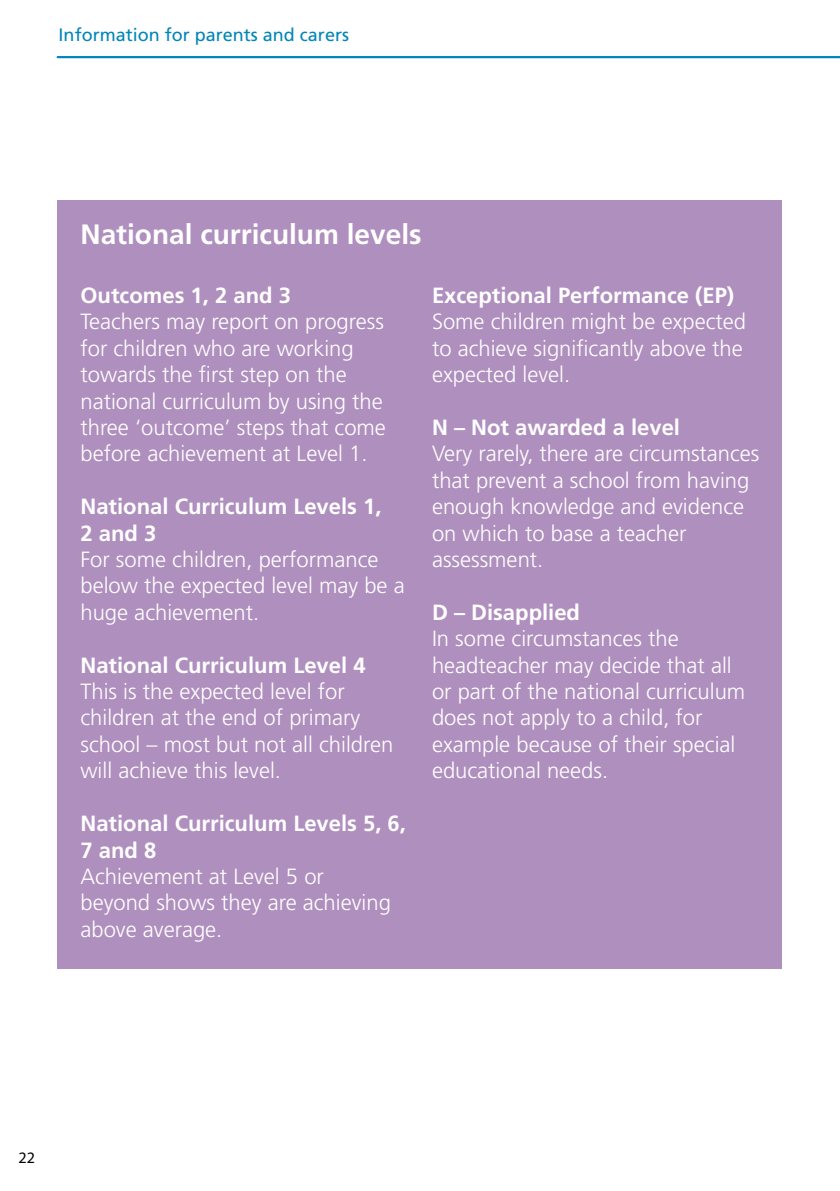
<style>
.page{position:relative;width:840px;height:1191px;background:#fff}
.page>*{position:absolute;margin:0;border:0;box-sizing:border-box;transform-origin:0 0}
.t1{font:700 28px "Frutiger LT Std";color:#fff}
.t2{font:300 22px/26.4px "Frutiger LT Std";color:#fff}
.t3{font:700 22px/26.4px "Frutiger LT Std";color:#fff}
.t4{font:18px "Frutiger LT Std";color:#0086b8}
.t5{font:16px "Myriad Pro";color:#000}
</style>
<div class="page">
<hr style="left:57px;top:56px;width:782px;height:2px;background:#0086b8">
<div style="left:58px;top:200px;width:723px;height:769px;background:#af8fbe"></div>
<p class="t4" style="left:59px;top:24px;width:292px">Information for parents and carers</p>
<p class="t1" style="left:80px;top:218px;width:342px">National curriculum levels</p>
<p class="t3" style="left:80px;top:282px;width:212px">Outcomes 1, 2 and 3</p>
<p class="t2" style="left:80px;top:309px;width:307px">Teachers may report on progress for children who are working towards the first step on the national curriculum by using the three ‘outcome’ steps that come before achievement at Level 1.</p>
<p class="t3" style="left:80px;top:493px;width:302px">National Curriculum Levels 1,<br>2 and 3</p>
<p class="t2" style="left:80px;top:546px;width:325px">For some children, performance below the expected level may be a huge achievement.</p>
<p class="t3" style="left:80px;top:652px;width:286px">National Curriculum Level 4</p>
<p class="t2" style="left:80px;top:678px;width:314px">This is the expected level for children at the end of primary school – most but not all children will achieve this level.</p>
<p class="t3" style="left:80px;top:810px;width:327px">National Curriculum Levels 5, 6,<br>7 and 8</p>
<p class="t2" style="left:80px;top:863px;width:312px">Achievement at Level 5 or beyond shows they are achieving above average.</p>
<p class="t3" style="left:432px;top:282px;width:303px">Exceptional Performance (EP)</p>
<p class="t2" style="left:432px;top:309px;width:315px">Some children might be expected to achieve significantly above the expected level.</p>
<p class="t3" style="left:432px;top:414px;width:249px">N – Not awarded a level</p>
<p class="t2" style="left:432px;top:441px;width:329px">Very rarely, there are circumstances that prevent a school from having enough knowledge and evidence on which to base a teacher assessment.</p>
<p class="t3" style="left:432px;top:599px;width:149px">D – Disapplied</p>
<p class="t2" style="left:432px;top:626px;width:314px">In some circumstances the headteacher may decide that all or part of the national curriculum does not apply to a child, for example because of their special educational needs.</p>
<p class="t5" style="left:18px;top:1147px;width:18px">22</p>
</div>
